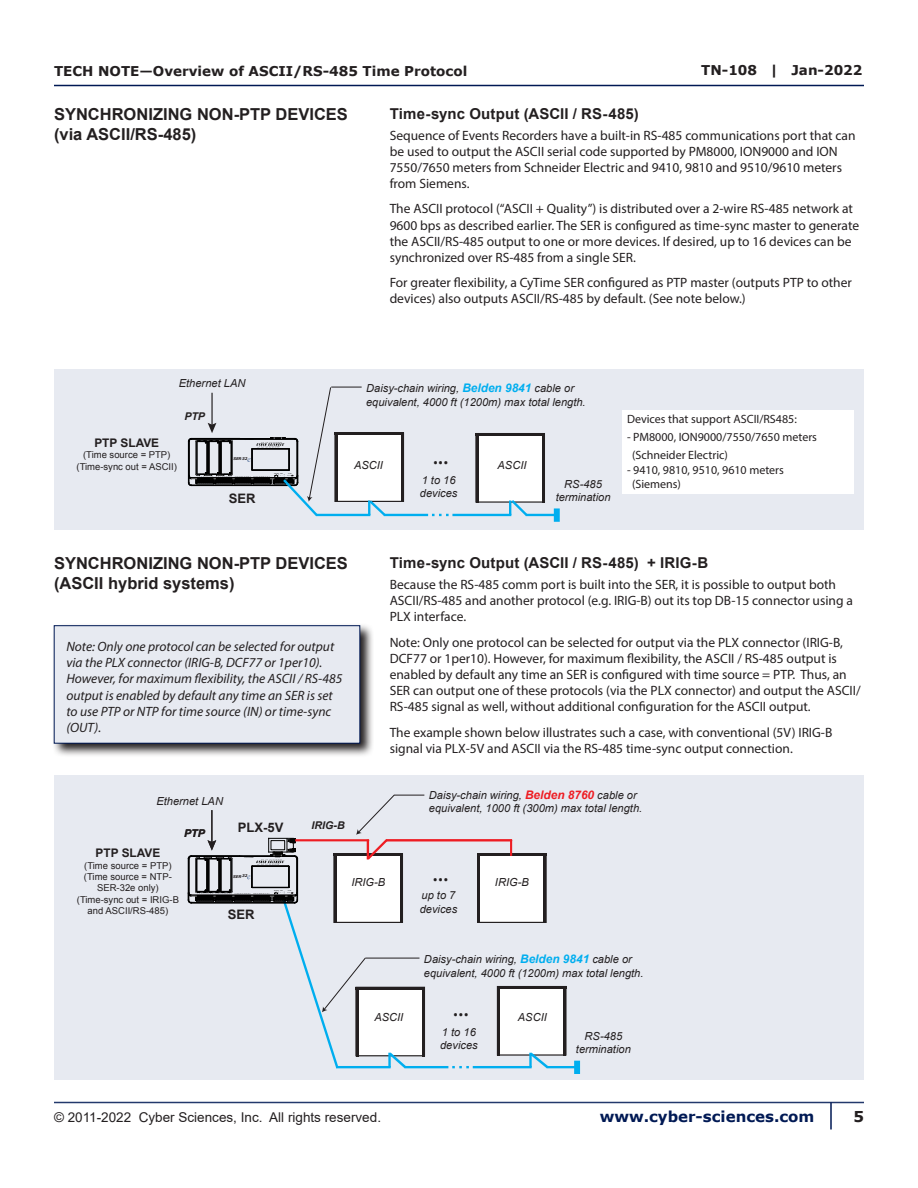
<style>
.page{position:relative;width:918px;height:1188px;background:#fff}
.page>*{position:absolute;margin:0;border:0;box-sizing:border-box;transform-origin:0 0}
.t1{font:25.35px "Myriad Pro";color:#231f20}
.H1_header--not_in_TO{font:700 16.5px/19.8px "Arial";color:#231f20}
.H2_Header{font:700 15px "Arial";letter-spacing:.01em;color:#231f20}
.t2{font:700 15px "Verdana";color:#001954}
.t3{font:700 15px "Verdana";color:#231f20}
.Main_copy{font:13.5px/16.2px "Myriad Pro";color:#231f20}
.Paragraph_--_Summary{font:italic 13.5px/16.2px "Myriad Pro";color:#231f20}
.t4{font:700 13.5px "Verdana";color:#231f20}
.t5{font:13.5px "Arial";color:#231f20}
.t6{font:700 13.05px "Arial";color:#231f20}
.t7{font:12px/18px "Myriad Pro";color:#231f20}
.t8{font:700 11.85px "Arial";color:#231f20}
.t9{font:italic 11.1px/13.4px "Arial";color:#231f20}
.t10{font:italic 700 10.65px "Arial";color:#231f20}
.t11{font:9.45px/11.4px "Arial";color:#231f20;text-align:center}
.t12{font:italic 700 3.9px "Verdana";letter-spacing:-.025em;color:#231f20}
.s1{font-weight:700;font-size:11.85px;color:#00aeef}
.s2{font-weight:700;font-size:11.85px;color:#ee1d23}
</style>
<div class="page">
<hr style="left:54px;top:85px;width:810px;height:1px;background:#001954">
<hr style="left:54px;top:1102px;width:810px;height:1px;background:#23396c">
<hr style="left:830px;top:1102px;width:2px;height:28px;background:#001954">
<div style="left:54px;top:776px;width:810px;height:304px;background:#e7eaf1"></div>
<div style="left:497px;top:987px;width:69px;height:68px;background:#fff"></div>
<div style="left:497px;top:986px;width:70px;height:70px;border:1px solid #231f20"></div>
<hr style="left:497px;top:987px;width:69px;height:2px;background:#231f20">
<hr style="left:498px;top:986px;width:2px;height:69px;background:#231f20">
<hr style="left:564px;top:986px;width:2px;height:69px;background:#231f20">
<div style="left:356px;top:987px;width:68px;height:69px;background:#fff"></div>
<hr style="left:405px;top:1066px;width:43px;height:2px;background:#00aeef">
<svg style="left:452px;top:1066px;width:17px;height:2px"></svg>
<hr style="left:473px;top:1066px;width:59px;height:2px;background:#00aeef">
<svg style="left:527px;top:1052px;width:24px;height:17px"></svg>
<hr style="left:547px;top:1066px;width:30px;height:2px;background:#00aeef">
<div style="left:574px;top:1061px;width:6px;height:13px;background:#00aeef"></div>
<hr style="left:365px;top:958px;width:54px;height:1px;background:#231f20">
<hr style="left:356px;top:987px;width:69px;height:2px;background:#231f20">
<hr style="left:422px;top:987px;width:2px;height:69px;background:#231f20">
<div style="left:478px;top:854px;width:68px;height:68px;background:#fff"></div>
<div style="left:477px;top:853px;width:70px;height:70px;border:1px solid #231f20"></div>
<hr style="left:477px;top:854px;width:70px;height:2px;background:#231f20">
<hr style="left:478px;top:853px;width:2px;height:70px;background:#231f20">
<hr style="left:544px;top:853px;width:2px;height:70px;background:#231f20">
<svg style="left:510px;top:841px;width:2px;height:15px"></svg>
<hr style="left:386px;top:839px;width:126px;height:2px;background:#ee1d23">
<svg style="left:188px;top:794px;width:221px;height:275px"></svg>
<hr style="left:394px;top:795px;width:30px;height:1px;background:#231f20">
<div style="left:54px;top:369px;width:810px;height:161px;background:#e7eaf1"></div>
<div style="left:476px;top:434px;width:68px;height:68px;background:#fff"></div>
<div style="left:475px;top:433px;width:70px;height:70px;border:1px solid #231f20"></div>
<hr style="left:476px;top:434px;width:69px;height:2px;background:#231f20">
<hr style="left:476px;top:433px;width:2px;height:69px;background:#231f20">
<hr style="left:542px;top:433px;width:2px;height:69px;background:#231f20">
<div style="left:335px;top:433px;width:68px;height:68px;background:#fff"></div>
<div style="left:334px;top:432px;width:70px;height:70px;border:1px solid #231f20"></div>
<hr style="left:335px;top:433px;width:69px;height:2px;background:#231f20">
<hr style="left:335px;top:432px;width:2px;height:70px;background:#231f20">
<hr style="left:401px;top:432px;width:2px;height:70px;background:#231f20">
<hr style="left:316px;top:514px;width:54px;height:2px;background:#00aeef">
<hr style="left:384px;top:514px;width:44px;height:2px;background:#00aeef">
<svg style="left:432px;top:514px;width:17px;height:2px"></svg>
<hr style="left:452px;top:514px;width:59px;height:2px;background:#00aeef">
<svg style="left:367px;top:500px;width:21px;height:17px"></svg>
<svg style="left:509px;top:500px;width:21px;height:17px"></svg>
<hr style="left:526px;top:514px;width:31px;height:2px;background:#00aeef">
<div style="left:554px;top:508px;width:6px;height:14px;background:#00aeef"></div>
<svg style="left:188px;top:387px;width:143px;height:130px"></svg>
<hr style="left:331px;top:387px;width:31px;height:1px;background:#231f20">
<svg style="left:53px;top:625px;width:320px;height:131px;background:#8d8e94"></svg>
<div style="left:54px;top:626px;width:306px;height:117px;background:#e7eaf1"></div>
<div style="left:623px;top:410px;width:231px;height:84px;background:#fff"></div>
<p class="t4" style="left:54px;top:62px;width:415px">TECH NOTE—Overview of ASCII/RS-485 Time Protocol</p>
<p class="t4" style="left:701px;top:60px;width:163px">TN-108 | Jan-2022</p>
<p class="H1_header--not_in_TO" style="left:54px;top:105px;width:295px">SYNCHRONIZING NON-PTP DEVICES (via ASCII/RS-485)</p>
<p class="H2_Header" style="left:390px;top:103px;width:251px">Time-sync Output (ASCII / RS-485)</p>
<p class="Main_copy" style="left:390px;top:127px;width:467px">Sequence of Events Recorders have a built-in RS-485 communications port that can be used to output the ASCII serial code supported by PM8000, ION9000 and ION 7550/7650 meters from Schneider Electric and 9410, 9810 and 9510/9610 meters from Siemens.</p>
<p class="Main_copy" style="left:390px;top:201px;width:471px">The ASCII protocol (“ASCII + Quality”) is distributed over a 2-wire RS-485 network at 9600 bps as described earlier. The SER is configured as time-sync master to generate the ASCII/RS-485 output to one or more devices. If desired, up to 16 devices can be synchronized over RS-485 from a single SER.</p>
<p class="Main_copy" style="left:390px;top:274px;width:464px">For greater flexibility, a CyTime SER configured as PTP master (outputs PTP to other devices) also outputs ASCII/RS-485 by default. (See note below.)</p>
<p class="t9" style="left:179px;top:377px;width:68px">Ethernet LAN</p>
<p class="t10" style="left:184px;top:409px;width:22px">PTP</p>
<p class="t8" style="left:94px;top:435px;width:66px">PTP SLAVE</p>
<p class="t11" style="left:77px;top:450px;width:102px">(Time source = PTP) (Time-sync out = ASCII)</p>
<p class="t12" style="left:233px;top:456px;width:16px">SER 32</p>
<p class="t6" style="left:229px;top:490px;width:28px">SER</p>
<p class="t9" style="left:366px;top:382px;width:221px">Daisy-chain wiring, <span class="s1">Belden 9841</span> cable or equivalent, 4000 ft (1200m) max total length.</p>
<p class="t9" style="left:354px;top:459px;width:30px">ASCII</p>
<p class="t9" style="left:498px;top:459px;width:30px">ASCII</p>
<p class="t1" style="left:433px;top:440px;width:17px">...</p>
<p class="t9" style="left:420px;top:473px;width:39px">1 to 16 devices</p>
<p class="t9" style="left:556px;top:477px;width:56px;text-align:center">RS-485 termination</p>
<p class="t7" style="left:627px;top:410px;width:171px">Devices that support ASCII/RS485:</p>
<p class="t7" style="left:632px;top:428px;width:186px;text-indent:-5px">- PM8000, ION9000/7550/7650 meters (Schneider Electric)</p>
<p class="t7" style="left:632px;top:462px;width:153px;line-height:14.4px;text-indent:-5px">- 9410, 9810, 9510, 9610 meters (Siemens)</p>
<p class="H1_header--not_in_TO" style="left:54px;top:554px;width:295px">SYNCHRONIZING NON-PTP DEVICES (ASCII hybrid systems)</p>
<p class="Paragraph_--_Summary" style="left:66px;top:638px;width:277px">Note: Only one protocol can be selected for output via the PLX connector (IRIG-B, DCF77 or 1per10).<br>However, for maximum flexibility, the ASCII / RS-485 output is enabled by default any time an SER is set to use PTP or NTP for time source (IN) or time-sync (OUT).</p>
<p class="t9" style="left:156px;top:794px;width:68px">Ethernet LAN</p>
<p class="t10" style="left:184px;top:826px;width:22px">PTP</p>
<p class="t6" style="left:238px;top:819px;width:47px">PLX-5V</p>
<p class="t10" style="left:312px;top:818px;width:35px">IRIG-B</p>
<p class="H2_Header" style="left:390px;top:552px;width:320px">Time-sync Output (ASCII / RS-485) + IRIG-B</p>
<p class="Main_copy" style="left:390px;top:576px;width:465px">Because the RS-485 comm port is built into the SER, it is possible to output both<br>ASCII/RS-485 and another protocol (e.g. IRIG-B) out its top DB-15 connector using a<br>PLX interface.</p>
<p class="Main_copy" style="left:390px;top:634px;width:472px">Note: Only one protocol can be selected for output via the PLX connector (IRIG-B, DCF77 or 1per10). However, for maximum flexibility, the ASCII / RS-485 output is enabled by default any time an SER is configured with time source = PTP. Thus, an SER can output one of these protocols (via the PLX connector) and output the ASCII/ RS-485 signal as well, without additional configuration for the ASCII output.</p>
<p class="Main_copy" style="left:390px;top:724px;width:444px">The example shown below illustrates such a case, with conventional (5V) IRIG-B signal via PLX-5V and ASCII via the RS-485 time-sync output connection.</p>
<p class="t9" style="left:429px;top:788px;width:215px">Daisy-chain wiring, <span class="s2">Belden 8760</span> cable or equivalent, 1000 ft (300m) max total length.</p>
<p class="t8" style="left:96px;top:845px;width:66px">PTP SLAVE</p>
<p class="t11" style="left:77px;top:860px;width:104px">(Time source = PTP) (Time source = NTP-<br>SER-32e only) (Time-sync out = IRIG-B and ASCII/RS-485)</p>
<p class="t12" style="left:233px;top:874px;width:16px">SER 32</p>
<p class="t6" style="left:228px;top:906px;width:28px">SER</p>
<p class="t9" style="left:351px;top:876px;width:35px">IRIG-B</p>
<p class="t9" style="left:495px;top:876px;width:35px">IRIG-B</p>
<p class="t1" style="left:433px;top:857px;width:17px">...</p>
<p class="t9" style="left:420px;top:889px;width:39px">up to 7 devices</p>
<p class="t9" style="left:424px;top:953px;width:221px">Daisy-chain wiring, <span class="s1">Belden 9841</span> cable or equivalent, 4000 ft (1200m) max total length.</p>
<p class="t9" style="left:374px;top:1011px;width:30px">ASCII</p>
<p class="t9" style="left:518px;top:1011px;width:30px">ASCII</p>
<p class="t1" style="left:453px;top:992px;width:17px">...</p>
<p class="t9" style="left:440px;top:1025px;width:39px">1 to 16 devices</p>
<p class="t9" style="left:576px;top:1029px;width:56px;text-align:center">RS-485 termination</p>
<p class="t5" style="left:54px;top:1108px;width:329px">© 2011-2022 Cyber Sciences, Inc. All rights reserved.</p>
<p class="t2" style="left:600px;top:1106px;width:216px">www.cyber-sciences.com</p>
<p class="t3" style="left:853px;top:1106px;width:12px">5</p>
</div>
